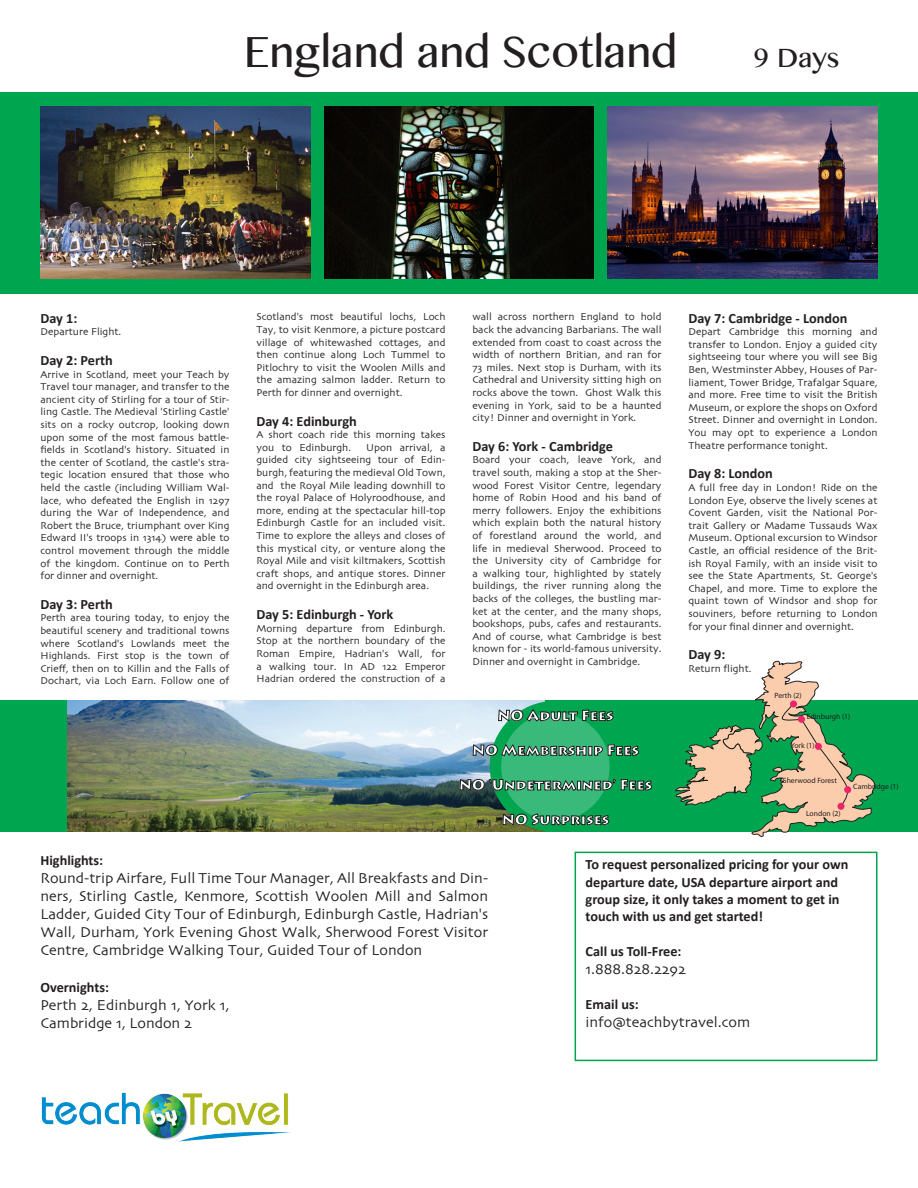
<style>
.page{position:relative;width:918px;height:1188px;background:#fff}
.page>*{position:absolute;margin:0;border:0;box-sizing:border-box;transform-origin:0 0}
.t1{font:43.5px "Oriya MN";color:#231f20}
.t2{font:27px "Oriya MN";color:#231f20}
.Body{font:15px/18px "Skia";color:#231f20;text-align:justify}
.Info_Box_Text{font:15px "Skia";color:#231f20}
.t3{font:900 14.4px "Lithos Pro";color:#fff}
.Days{font:700 14.25px/17.1px "Calibri";color:#231f20}
.Body-2{font:10.5px/12.6px "Skia";color:#231f20;text-align:justify}
.t4{font:7.65px "Myriad Pro";color:#231f20}
</style>
<div class="page">
<div style="left:0;top:92px;width:918px;height:201px;background:#00a54f"></div>
<div style="left:0;top:700px;width:918px;height:132px;background:#00a54f"></div>
<img style="left:41px;top:1092px;width:249px;height:50px">
<svg style="left:675px;top:661px;width:201px;height:176px"></svg>
<div style="left:837px;top:803px;width:8px;height:7px;background:#ed2469;border-radius:50%"></div>
<div style="left:790px;top:701px;width:7px;height:7px;background:#ed2469;border-radius:50%"></div>
<div style="left:798px;top:716px;width:7px;height:7px;background:#ed2469;border-radius:50%"></div>
<div style="left:815px;top:743px;width:7px;height:7px;background:#ed2469;border-radius:50%"></div>
<div style="left:844px;top:786px;width:7px;height:7px;background:#ed2469;border-radius:50%"></div>
<img style="left:40px;top:106px;width:270px;height:172px">
<img style="left:324px;top:106px;width:270px;height:172px">
<img style="left:68px;top:701px;width:477px;height:131px">
<div style="left:490px;top:701px;width:131px;height:131px;background:#00a54f;border-radius:50%"></div>
<div style="left:501px;top:713px;width:109px;height:108px;background:#39b97a;border-radius:50%"></div>
<svg style="left:498px;top:709px;width:116px;height:13px"></svg>
<svg style="left:473px;top:744px;width:166px;height:12px"></svg>
<svg style="left:460px;top:779px;width:192px;height:12px"></svg>
<svg style="left:502px;top:814px;width:107px;height:12px"></svg>
<img style="left:608px;top:106px;width:270px;height:172px">
<div style="left:575px;top:852px;width:303px;height:209px;border:2px solid #00a54f"></div>
<p class="t1" style="left:244px;top:26px;width:435px">England and Scotland</p>
<p class="t2" style="left:754px;top:42px;width:88px">9 Days</p>
<p class="Days" style="left:40px;top:309px;width:38px">Day 1:</p>
<p class="Body-2" style="left:40px;top:326px;width:82px">Departure Flight.</p>
<p class="Days" style="left:40px;top:352px;width:74px">Day 2: Perth</p>
<p class="Body-2" style="left:40px;top:368px;width:191px">Arrive in Scotland, meet your Teach by Travel tour manager, and transfer to the ancient city of Stirling for a tour of Stir&shy;ling Castle. The Medieval 'Stirling Castle' sits on a rocky outcrop, looking down upon some of the most famous battle&shy;fields in Scotland's history. Situated in the center of Scotland, the castle's stra&shy;tegic location ensured that those who held the castle (including William Wal&shy;lace, who defeated the English in 1297 during the War of Independence, and Robert the Bruce, triumphant over King Edward II's troops in 1314) were able to control movement through the middle of the kingdom. Continue on to Perth for dinner and overnight.</p>
<p class="Days" style="left:40px;top:596px;width:74px">Day 3: Perth</p>
<p class="Body-2" style="left:40px;top:612px;width:190px">Perth area touring today, to enjoy the beautiful scenery and traditional towns where Scotland's Lowlands meet the Highlands. First stop is the town of Crieff, then on to Killin and the Falls of Dochart, via Loch Earn. Follow one of</p>
<p class="Body-2" style="left:256px;top:311px;width:191px">Scotland's most beautiful lochs, Loch Tay, to visit Kenmore, a picture postcard village of whitewashed cottages, and then continue along Loch Tummel to Pitlochry to visit the Woolen Mills and the amazing salmon ladder. Return to Perth for dinner and overnight.</p>
<p class="Days" style="left:256px;top:412px;width:102px">Day 4: Edinburgh</p>
<p class="Body-2" style="left:256px;top:429px;width:191px">A short coach ride this morning takes you to Edinburgh.</p>
<p class="Body-2" style="left:256px;top:442px;width:191px;text-indent:110px">Upon arrival, a guided city sightseeing tour of Edin&shy;burgh, featuring the medieval Old Town, and the Royal Mile leading downhill to the royal Palace of Holyroodhouse, and more, ending at the spectacular hill-top Edinburgh Castle for an included visit.<br>Time to explore the alleys and closes of this mystical city, or venture along the Royal Mile and visit kiltmakers, Scottish craft shops, and antique stores. Dinner and overnight in the Edinburgh area.</p>
<p class="Days" style="left:256px;top:606px;width:138px">Day 5: Edinburgh - York</p>
<p class="Body-2" style="left:256px;top:623px;width:191px">Morning departure from Edinburgh.<br>Stop at the northern boundary of the Roman Empire, Hadrian's Wall, for a walking tour. In AD 122 Emperor Hadrian ordered the construction of a</p>
<p class="Body-2" style="left:472px;top:311px;width:191px">wall across northern England to hold back the advancing Barbarians. The wall extended from coast to coast across the width of northern Britian, and ran for 73 miles. Next stop is Durham, with its Cathedral and University sitting high on rocks above the town. Ghost Walk this evening in York, said to be a haunted city! Dinner and overnight in York.</p>
<p class="Days" style="left:472px;top:438px;width:142px">Day 6: York - Cambridge</p>
<p class="Body-2" style="left:472px;top:454px;width:191px">Board your coach, leave York, and travel south, making a stop at the Sher&shy;wood Forest Visitor Centre, legendary home of Robin Hood and his band of merry followers. Enjoy the exhibitions which explain both the natural history of forestland around the world, and life in medieval Sherwood. Proceed to the University city of Cambridge for a walking tour, highlighted by stately buildings, the river running along the backs of the colleges, the bustling mar&shy;ket at the center, and the many shops, bookshops, pubs, cafes and restaurants.<br>And of course, what Cambridge is best known for - its world-famous university.<br>Dinner and overnight in Cambridge.</p>
<p class="Days" style="left:688px;top:309px;width:161px">Day 7: Cambridge - London</p>
<p class="Body-2" style="left:688px;top:326px;width:191px">Depart Cambridge this morning and transfer to London. Enjoy a guided city sightseeing tour where you will see Big Ben, Westminster Abbey, Houses of Par&shy;liament, Tower Bridge, Trafalgar Square, and more. Free time to visit the British Museum, or explore the shops on Oxford Street. Dinner and overnight in London.<br>You may opt to experience a London Theatre performance tonight.</p>
<p class="Days" style="left:688px;top:465px;width:86px">Day 8: London</p>
<p class="Body-2" style="left:688px;top:482px;width:191px">A full free day in London! Ride on the London Eye, observe the lively scenes at Covent Garden, visit the National Por&shy;trait Gallery or Madame Tussauds Wax Museum. Optional excursion to Windsor Castle, an official residence of the Brit&shy;ish Royal Family, with an inside visit to see the State Apartments, St. George's Chapel, and more. Time to explore the quaint town of Windsor and shop for souviners, before returning to London for your final dinner and overnight.</p>
<p class="Days" style="left:688px;top:646px;width:38px">Day 9:</p>
<p class="Body-2" style="left:688px;top:663px;width:65px">Return flight.</p>
<p class="t4" style="left:775px;top:691px;width:29px">Perth (2)</p>
<p class="t3" style="left:498px;top:707px;width:117px">NO Adult Fees</p>
<p class="t3" style="left:472px;top:741px;width:168px">NO Membership Fees</p>
<p class="t3" style="left:459px;top:776px;width:195px">NO ‘Undetermined’ Fees</p>
<p class="t3" style="left:502px;top:811px;width:109px">NO Surprises</p>
<p class="Days" style="left:586px;top:856px;width:264px">To request personalized pricing for your own departure date, USA departure airport and group size, it only takes a moment to get in touch with us and get started!</p>
<p class="Days" style="left:586px;top:943px;width:97px">Call us Toll-Free:</p>
<p class="Info_Box_Text" style="left:586px;top:960px;width:102px">1.888.828.2292</p>
<p class="Days" style="left:586px;top:996px;width:55px">Email us:</p>
<p class="Info_Box_Text" style="left:586px;top:1013px;width:166px">info@teachbytravel.com</p>
<p class="t4" style="left:807px;top:712px;width:45px">Edinburgh (1)</p>
<p class="t4" style="left:791px;top:741px;width:25px">York (1)</p>
<p class="t4" style="left:783px;top:776px;width:55px">Sherwood Forest</p>
<p class="t4" style="left:853px;top:781px;width:47px">Cambridge (1)</p>
<p class="t4" style="left:806px;top:808px;width:36px">London (2)</p>
<p class="Days" style="left:40px;top:852px;width:64px">Highlights:</p>
<p class="Body" style="left:40px;top:870px;width:449px">Round-trip Airfare, Full Time Tour Manager, All Breakfasts and Din&shy;ners, Stirling Castle, Kenmore, Scottish Woolen Mill and Salmon Ladder, Guided City Tour of Edinburgh, Edinburgh Castle, Hadrian's Wall, Durham, York Evening Ghost Walk, Sherwood Forest Visitor Centre, Cambridge Walking Tour, Guided Tour of London</p>
<p class="Days" style="left:40px;top:978px;width:70px">Overnights:</p>
<p class="Body" style="left:40px;top:997px;width:191px">Perth 2, Edinburgh 1, York 1,<br>Cambridge 1, London 2</p>
</div>
